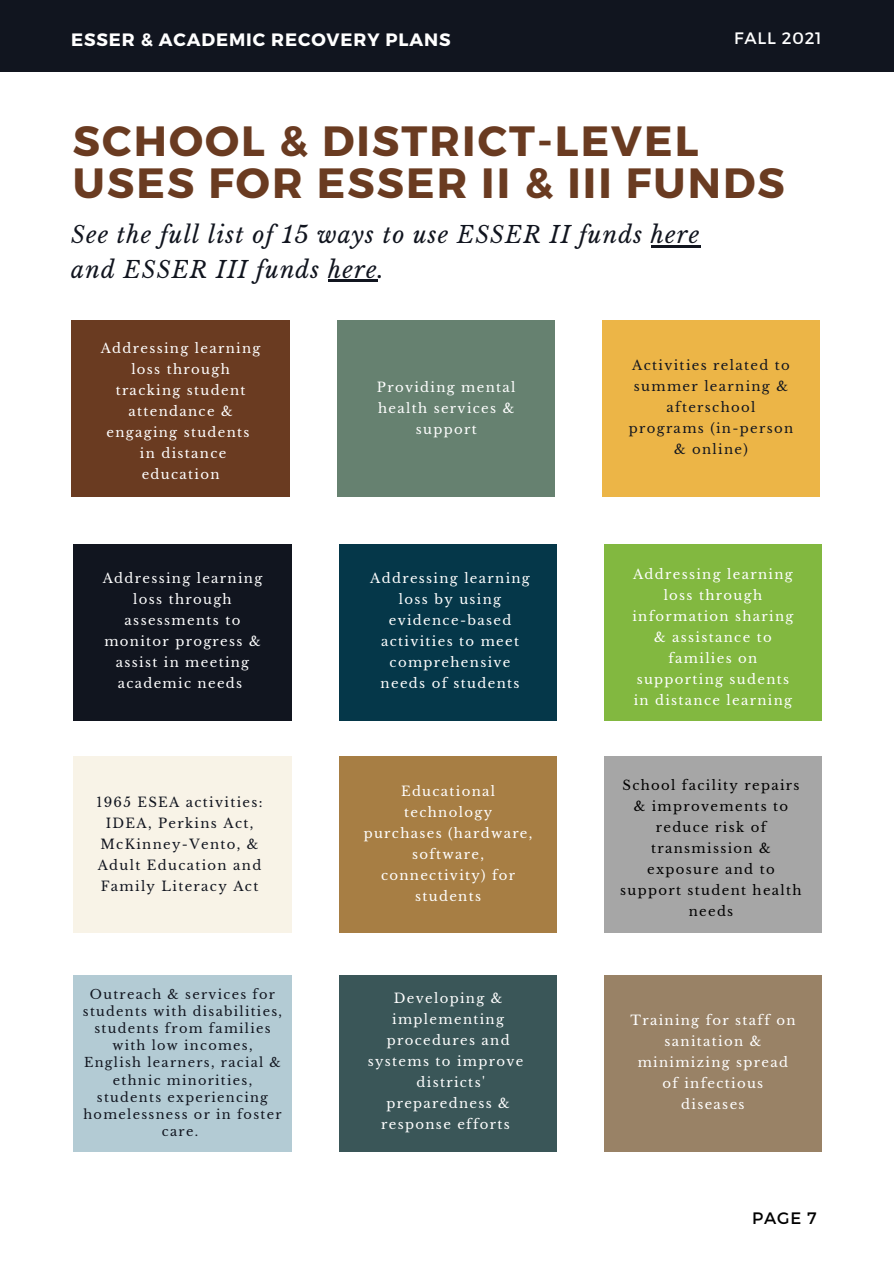
<style>
.page{position:relative;width:894px;height:1264px;background:#fff}
.page>*{position:absolute;margin:0;border:0;box-sizing:border-box;transform-origin:0 0}
.t1{font:700 42.3px/42.8px "Montserrat";letter-spacing:.05em;color:#6a3b21}
.t2{font:italic 23.1px/35px "Libre Baskerville";letter-spacing:.05em;color:#11151f}
.t3{font:700 17.85px "Montserrat";letter-spacing:.05em;color:#fff}
.t4{font:16.5px "Montserrat";letter-spacing:.05em;color:#fff}
.t5{font:16.5px "Montserrat";color:#000}
.t6{font:13.2px/21px "Libre Baskerville";letter-spacing:.1em;color:#fff;text-align:center}
.t7{font:13.2px/21px "Libre Baskerville";letter-spacing:.1em;color:#11151f;text-align:center}
.t8{font:13.2px/21px "Libre Baskerville";letter-spacing:.1em;color:#000;text-align:center}
.t9{font:12.9px/17.2px "Libre Baskerville";letter-spacing:.1em;color:#11151f;text-align:center}
</style>
<div class="page">
<div style="left:0;top:0;width:893px;height:71px;background:#11151f"></div>
<div style="left:71px;top:320px;width:218px;height:177px;background:#6a3b21"></div>
<hr style="left:650px;top:245px;width:50px;height:2px;background:#11151f">
<hr style="left:328px;top:280px;width:49px;height:2px;background:#11151f">
<div style="left:337px;top:320px;width:218px;height:177px;background:#668170"></div>
<div style="left:602px;top:320px;width:217px;height:177px;background:#ecb547"></div>
<div style="left:339px;top:543px;width:217px;height:177px;background:#053749"></div>
<div style="left:73px;top:543px;width:218px;height:177px;background:#11151f"></div>
<div style="left:604px;top:543px;width:217px;height:177px;background:#82b840"></div>
<div style="left:73px;top:974px;width:218px;height:177px;background:#b3cbd4"></div>
<div style="left:604px;top:756px;width:217px;height:177px;background:#a6a6a6"></div>
<div style="left:339px;top:756px;width:217px;height:177px;background:#a77e44"></div>
<div style="left:73px;top:756px;width:218px;height:177px;background:#f8f3e7"></div>
<div style="left:604px;top:974px;width:217px;height:177px;background:#998266"></div>
<div style="left:339px;top:974px;width:217px;height:177px;background:#3a5658"></div>
<h3 class="t3" style="left:71px;top:28px;width:381px">ESSER &amp; ACADEMIC RECOVERY PLANS</h3>
<p class="t4" style="left:733px;top:27px;width:89px">FALL 2021</p>
<h1 class="t1" style="left:73px;top:117px;width:713px">SCHOOL &amp; DISTRICT-LEVEL<br>USES FOR ESSER II &amp; III FUNDS</h1>
<h2 class="t2" style="left:71px;top:217px;width:629px">See the full list of 15 ways to use ESSER II funds here and ESSER III funds here.</h2>
<p class="t6" style="left:101px;top:338px;width:161px">Addressing learning loss through tracking student attendance &amp; engaging students in distance education</p>
<p class="t6" style="left:377px;top:377px;width:140px">Providing mental health services &amp; support</p>
<p class="t7" style="left:628px;top:355px;width:166px">Activities related to summer learning &amp; afterschool programs (in-person &amp; online)</p>
<p class="t6" style="left:103px;top:568px;width:161px">Addressing learning loss through assessments to monitor progress &amp; assist in meeting academic needs</p>
<p class="t6" style="left:370px;top:568px;width:161px">Addressing learning loss by using evidence-based activities to meet comprehensive needs of students</p>
<p class="t6" style="left:632px;top:563px;width:162px">Addressing learning loss through information sharing &amp; assistance to families on supporting sudents in distance learning</p>
<p class="t7" style="left:96px;top:791px;width:168px">1965 ESEA activities:<br>IDEA, Perkins Act,<br>McKinney-Vento, &amp;<br>Adult Education and<br>Family Literacy Act</p>
<p class="t6" style="left:363px;top:781px;width:170px">Educational technology purchases (hardware, software, connectivity) for students</p>
<p class="t8" style="left:620px;top:775px;width:183px">School facility repairs &amp; improvements to reduce risk of transmission &amp; exposure and to support student health needs</p>
<p class="t9" style="left:83px;top:985px;width:200px">Outreach &amp; services for students with disabilities, students from families with low incomes,<br>English learners, racial &amp; ethnic minorities, students experiencing homelessness or in foster care.</p>
<p class="t6" style="left:394px;top:988px;width:110px">Developing &amp;</p>
<p class="t6" style="left:392px;top:1009px;width:113px">implementing</p>
<p class="t6" style="left:386px;top:1030px;width:124px">procedures and</p>
<p class="t6" style="left:367px;top:1051px;width:157px">systems to improve</p>
<p class="t6" style="left:416px;top:1072px;width:70px">districts'</p>
<p class="t6" style="left:386px;top:1093px;width:125px">preparedness &amp;</p>
<p class="t6" style="left:381px;top:1114px;width:130px">response efforts</p>
<p class="t6" style="left:630px;top:1009px;width:166px">Training for staff on sanitation &amp; minimizing spread of infectious diseases</p>
<p class="t5" style="left:751px;top:1207px;width:66px">PAGE 7</p>
</div>
